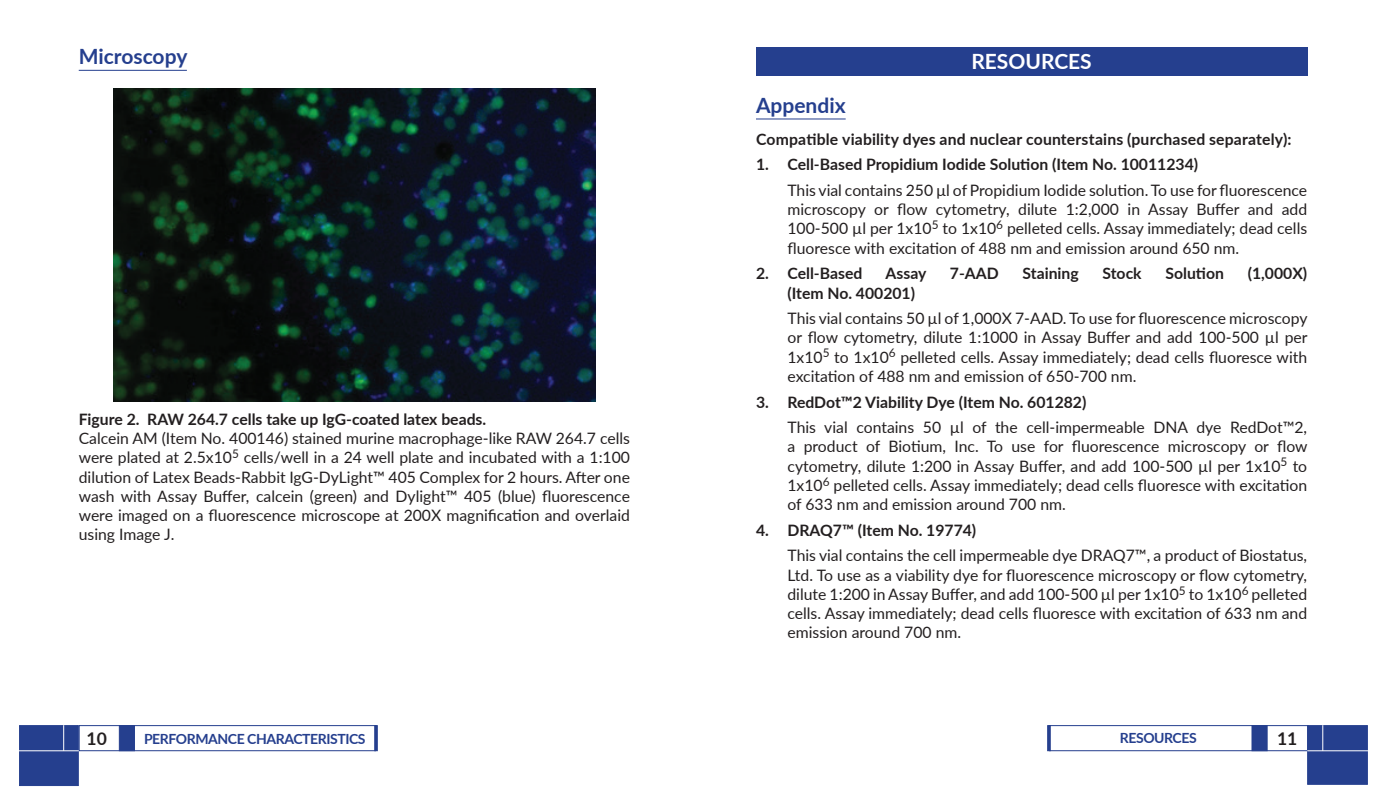
<style>
.page{position:relative;width:1386px;height:804px;background:#fff}
.page>*{position:absolute;margin:0;border:0;box-sizing:border-box;transform-origin:0 0}
.Heading_-_Analysis{font:700 21px "Lato";color:#253f8e}
.Section_Heading_-_Wh{font:700 21px "Lato";color:#fff}
.Heading_-_Resources{font:700 21px "Lato";color:#253f8e}
.t1{font:700 17.5px "Lato";color:#231f20}
.Body_Text_-_Indented{font:15.75px/19.2px "Lato";color:#231f20;text-align:justify}
.Body_Text_-_Bold{font:700 15.75px "Lato";color:#231f20}
.Body_Text{font:700 15.75px "Lato";letter-spacing:.01em;color:#231f20}
.t2{font:700 14px "Lato";letter-spacing:-.03em;color:#253f8e}
</style>
<div class="page">
<div style="left:1307px;top:724px;width:61px;height:60px;background:#253f8e;border:1px solid #253f8e"></div>
<div style="left:1049px;top:724px;width:259px;height:26px;border:1px solid #253f8e"></div>
<div style="left:1252px;top:724px;width:16px;height:26px;background:#253f8e;border:1px solid #253f8e"></div>
<svg style="left:1047px;top:724px;width:4px;height:26px"></svg>
<svg style="left:1322px;top:724px;width:1px;height:26px"></svg>
<hr style="left:1307px;top:750px;width:67px;height:1px;background:#fff">
<div style="left:19px;top:724px;width:60px;height:61px;background:#253f8e;border:1px solid #253f8e"></div>
<div style="left:79px;top:724px;width:297px;height:26px;border:1px solid #253f8e"></div>
<div style="left:119px;top:724px;width:16px;height:26px;background:#253f8e;border:1px solid #253f8e"></div>
<svg style="left:374px;top:724px;width:4px;height:26px"></svg>
<svg style="left:63px;top:724px;width:1px;height:26px"></svg>
<hr style="left:0;top:750px;width:79px;height:1px;background:#fff">
<hr style="left:79px;top:70px;width:108px;height:1px;background:#253f8e">
<img style="left:114px;top:88px;width:481px;height:313px">
<hr style="left:756px;top:118px;width:90px;height:1px;background:#253f8e">
<div style="left:756px;top:47px;width:551px;height:28px;background:#253f8e"></div>
<p class="Heading_-_Analysis" style="left:79px;top:41px;width:110px">Microscopy</p>
<p class="Body_Text" style="left:79px;top:407px;width:409px">Figure 2. RAW 264.7 cells take up IgG-coated latex beads.</p>
<p class="Body_Text_-_Indented" style="left:79px;top:428px;width:553px">Calcein AM (Item No. 400146) stained murine macrophage-like RAW 264.7 cells were plated at 2.5x10<sup>5</sup> cells/well in a 24 well plate and incubated with a 1:100 dilution of Latex Beads-Rabbit IgG-DyLight™ 405 Complex for 2 hours. After one wash with Assay Buffer, calcein (green) and Dylight™ 405 (blue) fluorescence were imaged on a fluorescence microscope at 200X magnification and overlaid using Image J.</p>
<p class="Section_Heading_-_Wh" style="left:971px;top:46px;width:122px">RESOURCES</p>
<p class="Heading_-_Resources" style="left:756px;top:90px;width:91px">Appendix</p>
<p class="Body_Text" style="left:756px;top:127px;width:537px">Compatible viability dyes and nuclear counterstains (purchased separately):</p>
<p class="Body_Text_-_Bold" style="left:756px;top:153px;width:444px">1. Cell-Based Propidium Iodide Solution (Item No. 10011234)</p>
<p class="Body_Text_-_Indented" style="left:788px;top:180px;width:521px">This vial contains 250 µl of Propidium Iodide solution. To use for fluorescence microscopy or flow cytometry, dilute 1:2,000 in Assay Buffer and add 100-500 µl per 1x10<sup>5</sup> to 1x10<sup>6</sup> pelleted cells. Assay immediately; dead cells fluoresce with excitation of 488 nm and emission around 650 nm.</p>
<p class="Body_Text_-_Bold" style="left:756px;top:262px;width:108px">2. Cell-Based</p>
<p class="Body_Text_-_Bold" style="left:886px;top:262px;width:42px">Assay</p>
<p class="Body_Text_-_Bold" style="left:950px;top:262px;width:50px">7-AAD</p>
<p class="Body_Text_-_Bold" style="left:1023px;top:262px;width:58px">Staining</p>
<p class="Body_Text_-_Bold" style="left:1103px;top:262px;width:41px">Stock</p>
<p class="Body_Text_-_Bold" style="left:1165px;top:262px;width:60px">Solution</p>
<p class="Body_Text_-_Bold" style="left:1248px;top:262px;width:61px">(1,000X)</p>
<p class="Body_Text_-_Bold" style="left:788px;top:281px;width:129px">(Item No. 400201)</p>
<p class="Body_Text_-_Indented" style="left:788px;top:308px;width:522px">This vial contains 50 µl of 1,000X 7-AAD. To use for fluorescence microscopy or flow cytometry, dilute 1:1000 in Assay Buffer and add 100-500 µl per 1x10<sup>5</sup> to 1x10<sup>6</sup> pelleted cells. Assay immediately; dead cells fluoresce with excitation of 488 nm and emission of 650-700 nm.</p>
<p class="Body_Text_-_Bold" style="left:756px;top:390px;width:332px">3. RedDot™2 Viability Dye (Item No. 601282)</p>
<p class="Body_Text_-_Indented" style="left:788px;top:417px;width:522px">This vial contains 50 µl of the cell-impermeable DNA dye RedDot™2, a product of Biotium, Inc. To use for fluorescence microscopy or flow cytometry, dilute 1:200 in Assay Buffer, and add 100-500 µl per 1x10<sup>5</sup> to 1x10<sup>6</sup> pelleted cells. Assay immediately; dead cells fluoresce with excitation of 633 nm and emission around 700 nm.</p>
<p class="Body_Text_-_Bold" style="left:756px;top:518px;width:222px">4. DRAQ7™ (Item No. 19774)</p>
<p class="Body_Text_-_Indented" style="left:788px;top:545px;width:521px">This vial contains the cell impermeable dye DRAQ7™, a product of Biostatus, Ltd. To use as a viability dye for fluorescence microscopy or flow cytometry, dilute 1:200 in Assay Buffer, and add 100-500 µl per 1x10<sup>5</sup> to 1x10<sup>6</sup> pelleted cells. Assay immediately; dead cells fluoresce with excitation of 633 nm and emission around 700 nm.</p>
<p class="t1" style="left:87px;top:725px;width:22px">10</p>
<p class="t2" style="left:144px;top:728px;width:223px">PERFORMANCE CHARACTERISTICS</p>
<p class="t2" style="left:1120px;top:727px;width:78px">RESOURCES</p>
<p class="t1" style="left:1277px;top:725px;width:22px">11</p>
</div>
